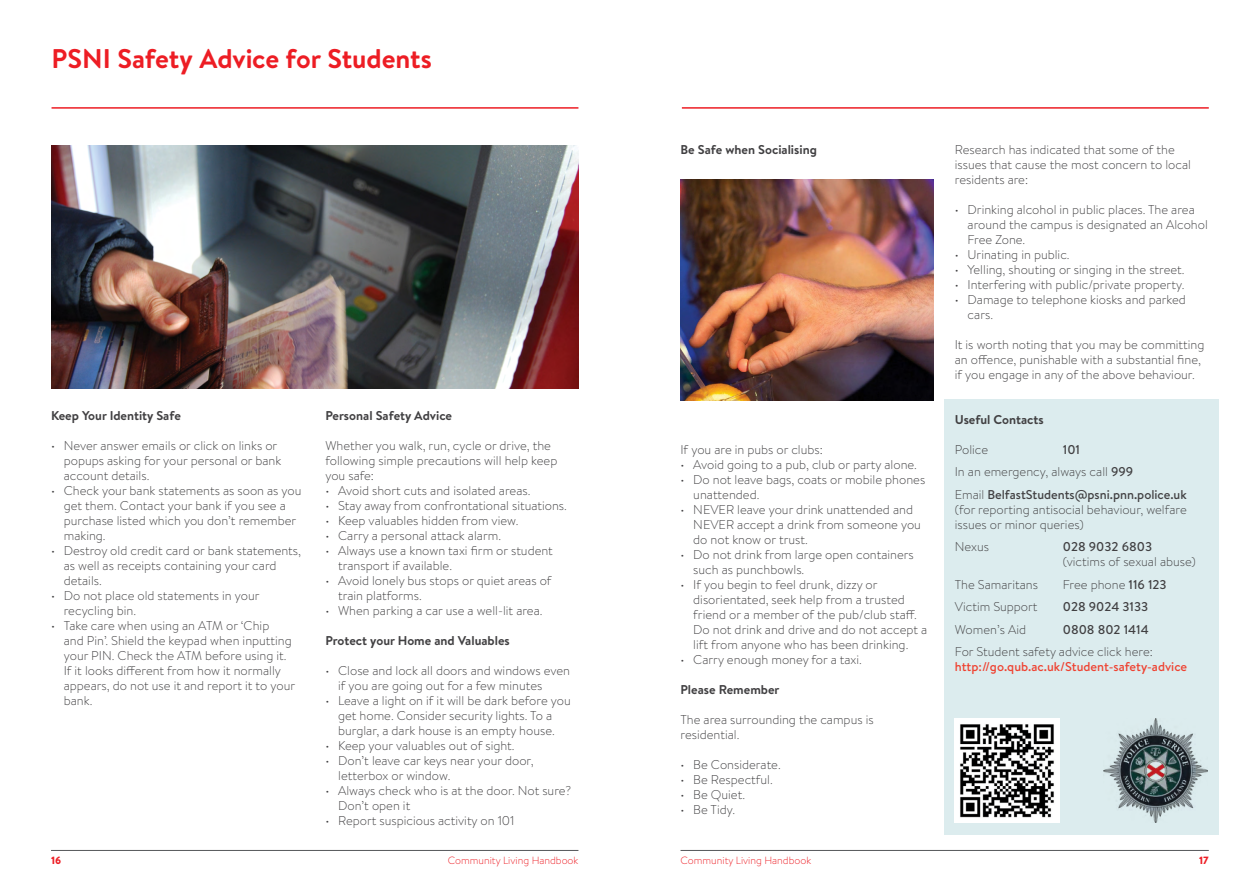
<style>
.page{position:relative;width:1259px;height:893px;background:#fff}
.page>*{position:absolute;margin:0;border:0;box-sizing:border-box;transform-origin:0 0}
.t1{font:700 27px "Brandon Text";letter-spacing:-.005em;color:#ed1d24}
.t2{font:300 12.75px/15px "Brandon Text";color:#414042}
.t3{font:700 12.75px "Brandon Text";color:#414042}
.t4{font:500 12.75px "Brandon Text";color:#414042}
.t5{font:500 12.75px "Brandon Text";color:#ef4130}
.t6{font:300 10.5px "Brandon Text";color:#ed1d24}
.t7{font:900 10.5px "Brandon Text";color:#ed1d24}
.s1{font-weight:500}
.s2{font-weight:300}
</style>
<div class="page">
<hr style="left:52px;top:107px;width:526px;height:2px;background:#ed1d24">
<img style="left:52px;top:145px;width:526px;height:243px">
<div style="left:944px;top:399px;width:274px;height:435px;background:#dcecee"></div>
<hr style="left:682px;top:107px;width:526px;height:2px;background:#ed1d24">
<img style="left:1103px;top:718px;width:105px;height:104px">
<img style="left:955px;top:718px;width:104px;height:104px">
<img style="left:680px;top:179px;width:253px;height:222px">
<hr style="left:51px;top:850px;width:527px;height:1px;background:#54575a">
<hr style="left:680px;top:850px;width:528px;height:1px;background:#54575a">
<p class="t1" style="left:52px;top:40px;width:382px">PSNI Safety Advice for Students</p>
<p class="t3" style="left:51px;top:407px;width:131px">Keep Your Identity Safe</p>
<p class="t2" style="left:64px;top:438px;width:219px;text-indent:-13px">• Never answer emails or click on links or popups asking for your personal or bank account details.</p>
<p class="t2" style="left:64px;top:483px;width:239px;text-indent:-13px">• Check your bank statements as soon as you get them. Contact your bank if you see a purchase listed which you don’t remember making.</p>
<p class="t2" style="left:64px;top:543px;width:239px;text-indent:-13px">• Destroy old credit card or bank statements, as well as receipts containing your card details.</p>
<p class="t2" style="left:64px;top:588px;width:197px;text-indent:-13px">• Do not place old statements in your recycling bin.</p>
<p class="t2" style="left:64px;top:618px;width:233px;text-indent:-13px">• Take care when using an ATM or ‘Chip<br>and Pin’. Shield the keypad when inputting your PIN. Check the ATM before using it.<br>If it looks different from how it normally appears, do not use it and report it to your bank.</p>
<p class="t3" style="left:325px;top:407px;width:128px">Personal Safety Advice</p>
<p class="t2" style="left:325px;top:438px;width:233px">Whether you walk, run, cycle or drive, the following simple precautions will help keep you safe:</p>
<p class="t2" style="left:325px;top:483px;width:207px">• Avoid short cuts and isolated areas.</p>
<p class="t2" style="left:325px;top:498px;width:243px">• Stay away from confrontational situations.</p>
<p class="t2" style="left:325px;top:513px;width:195px">• Keep valuables hidden from view.</p>
<p class="t2" style="left:325px;top:528px;width:177px">• Carry a personal attack alarm.</p>
<p class="t2" style="left:338px;top:543px;width:216px;text-indent:-13px">• Always use a known taxi firm or student transport if available.</p>
<p class="t2" style="left:338px;top:573px;width:215px;text-indent:-13px">• Avoid lonely bus stops or quiet areas of train platforms.</p>
<p class="t2" style="left:325px;top:603px;width:219px">• When parking a car use a well-lit area.</p>
<p class="t3" style="left:325px;top:632px;width:186px">Protect your Home and Valuables</p>
<p class="t2" style="left:338px;top:663px;width:233px;text-indent:-13px">• Close and lock all doors and windows even if you are going out for a few minutes</p>
<p class="t2" style="left:325px;top:693px;width:247px;text-align:center">• Leave a light on if it will be dark before you get home. Consider security lights. To a burglar, a dark house is an empty house.</p>
<p class="t2" style="left:325px;top:738px;width:191px">• Keep your valuables out of sight.</p>
<p class="t2" style="left:338px;top:753px;width:197px;text-indent:-13px">• Don’t leave car keys near your door, letterbox or window.</p>
<p class="t2" style="left:338px;top:783px;width:234px;text-indent:-13px">• Always check who is at the door. Not sure?<br>Don’t open it</p>
<p class="t2" style="left:325px;top:813px;width:191px">• Report suspicious activity on 101</p>
<p class="t3" style="left:680px;top:141px;width:138px">Be Safe when Socialising</p>
<p class="t2" style="left:680px;top:442px;width:144px">If you are in pubs or clubs:</p>
<p class="t2" style="left:680px;top:457px;width:238px">• Avoid going to a pub, club or party alone.</p>
<p class="t2" style="left:693px;top:472px;width:233px;text-indent:-13px">• Do not leave bags, coats or mobile phones unattended.</p>
<p class="t2" style="left:693px;top:502px;width:229px;text-indent:-13px">• NEVER leave your drink unattended and<br>NEVER accept a drink from someone you do not know or trust.</p>
<p class="t2" style="left:693px;top:547px;width:222px;text-indent:-13px">• Do not drink from large open containers such as punchbowls.</p>
<p class="t2" style="left:693px;top:577px;width:235px;text-indent:-13px">• If you begin to feel drunk, dizzy or disorientated, seek help from a trusted friend or a member of the pub/club staff.<br>Do not drink and drive and do not accept a lift from anyone who has been drinking.</p>
<p class="t2" style="left:680px;top:652px;width:183px">• Carry enough money for a taxi.</p>
<p class="t3" style="left:680px;top:681px;width:100px">Please Remember</p>
<p class="t2" style="left:680px;top:712px;width:195px">The area surrounding the campus is residential.</p>
<p class="t2" style="left:680px;top:757px;width:102px">• Be Considerate.</p>
<p class="t2" style="left:680px;top:772px;width:94px">• Be Respectful.</p>
<p class="t2" style="left:680px;top:787px;width:66px">• Be Quiet.</p>
<p class="t2" style="left:680px;top:802px;width:56px">• Be Tidy.</p>
<p class="t2" style="left:955px;top:142px;width:238px">Research has indicated that some of the issues that cause the most concern to local residents are:</p>
<p class="t2" style="left:967px;top:202px;width:242px;text-indent:-13px">• Drinking alcohol in public places. The area around the campus is designated an Alcohol<br>Free Zone.</p>
<p class="t2" style="left:955px;top:247px;width:116px">• Urinating in public.</p>
<p class="t2" style="left:955px;top:262px;width:231px">• Yelling, shouting or singing in the street.</p>
<p class="t2" style="left:955px;top:277px;width:231px">• Interfering with public/private property.</p>
<p class="t2" style="left:967px;top:292px;width:220px;text-indent:-13px">• Damage to telephone kiosks and parked cars.</p>
<p class="t2" style="left:955px;top:337px;width:251px">It is worth noting that you may be committing an offence, punishable with a substantial fine, if you engage in any of the above behaviour.</p>
<p class="t3" style="left:955px;top:411px;width:90px">Useful Contacts</p>
<p class="t2" style="left:955px;top:442px;width:35px">Police</p>
<p class="t4" style="left:1063px;top:441px;width:19px">101</p>
<p class="t2" style="left:955px;top:464px;width:180px">In an emergency, always call <span class="s1">999</span></p>
<p class="t4" style="left:955px;top:486px;width:233px"><span class="s2">Email</span> BelfastStudents@psni.pnn.police.uk</p>
<p class="t2" style="left:955px;top:502px;width:233px">(for reporting antisocial behaviour, welfare issues or minor queries)</p>
<p class="t2" style="left:955px;top:539px;width:36px">Nexus</p>
<p class="t4" style="left:1063px;top:538px;width:91px">028 9032 6803</p>
<p class="t2" style="left:1063px;top:554px;width:134px">(victims of sexual abuse)</p>
<p class="t2" style="left:955px;top:577px;width:85px">The Samaritans</p>
<p class="t2" style="left:1063px;top:577px;width:105px">Free phone <span class="s1">116 123</span></p>
<p class="t2" style="left:955px;top:599px;width:84px">Victim Support</p>
<p class="t4" style="left:1063px;top:598px;width:87px">028 9024 3133</p>
<p class="t2" style="left:955px;top:622px;width:73px">Women’s Aid</p>
<p class="t4" style="left:1063px;top:621px;width:87px">0808 802 1414</p>
<p class="t2" style="left:955px;top:644px;width:199px">For Student safety advice click here:</p>
<p class="t5" style="left:955px;top:658px;width:234px">http://go.qub.ac.uk/Student-safety-advice</p>
<p class="t7" style="left:51px;top:853px;width:12px">16</p>
<p class="t6" style="left:448px;top:853px;width:132px">Community Living Handbook</p>
<p class="t6" style="left:680px;top:853px;width:132px">Community Living Handbook</p>
<p class="t7" style="left:1199px;top:853px;width:11px">17</p>
</div>
